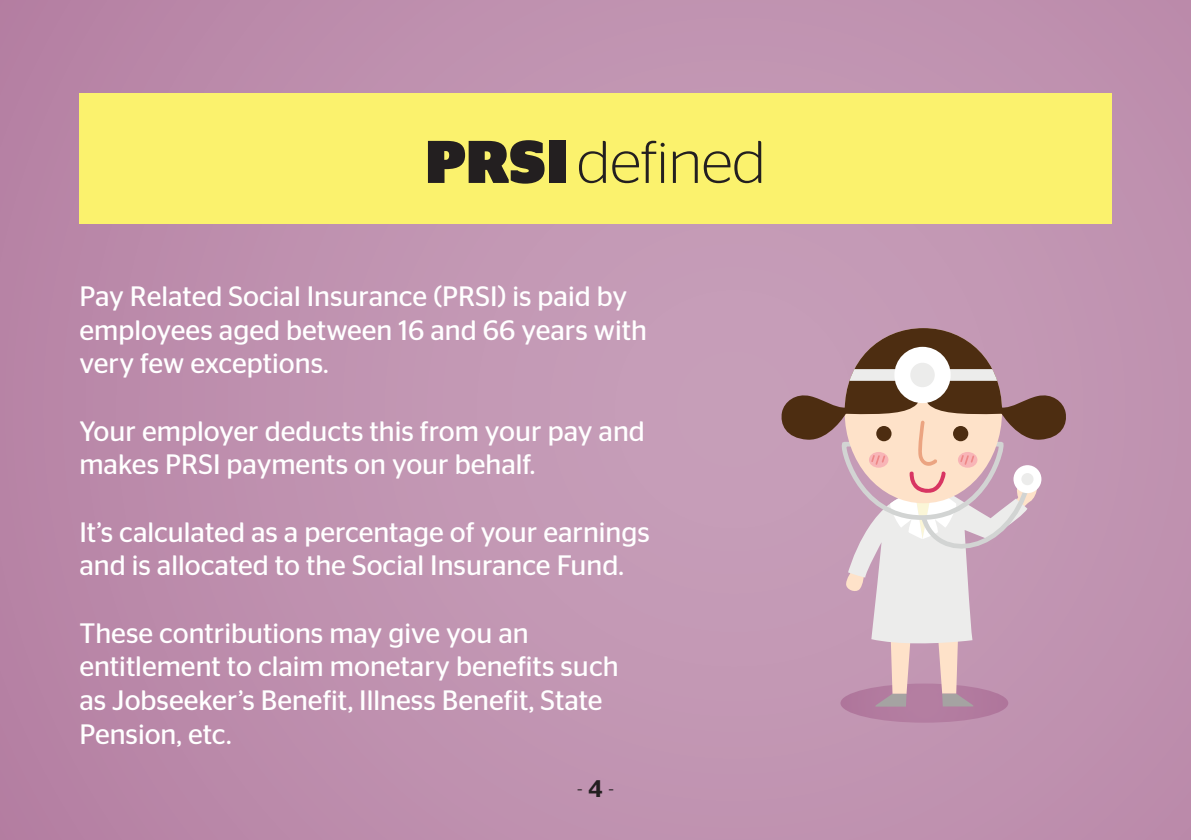
<style>
.page{position:relative;width:1191px;height:840px;background:#fff}
.page>*{position:absolute;margin:0;border:0;box-sizing:border-box;transform-origin:0 0}
.t1{font:300 60px "Stag Sans";color:#231f20}
.t2{font:28px/33.6px "Stag Sans";color:#fff}
.t3{font:300 24px "Stag Sans";color:#231f20}
.s1{font-weight:900}
.s2{font-weight:500}
</style>
<div class="page">
<div style="left:0;top:0;width:1191px;height:839px;background:linear-gradient(to right,#bc8bab,#c398b5)"></div>
<div style="left:79px;top:94px;width:1032px;height:130px;background:#fbf26d"></div>
<div style="left:840px;top:683px;width:168px;height:39px;background:#b37ca0;border-radius:50%"></div>
<svg style="left:779px;top:328px;width:288px;height:378px"></svg>
<div style="left:1013px;top:465px;width:28px;height:28px;background:#fff;border-radius:50%"></div>
<div style="left:1021px;top:473px;width:12px;height:12px;background:#ececeb;border-radius:50%"></div>
<h1 class="t1" style="left:425px;top:129px;width:342px"><span class="s1">PRSI</span> defined</h1>
<p class="t2" style="left:79px;top:279px;width:569px">Pay Related Social Insurance (PRSI) is paid by employees aged between 16 and 66 years with very few exceptions.</p>
<p class="t2" style="left:79px;top:413px;width:567px">Your employer deducts this from your pay and makes PRSI payments on your behalf.</p>
<p class="t2" style="left:79px;top:514px;width:572px">It’s calculated as a percentage of your earnings and is allocated to the Social Insurance Fund.</p>
<p class="t2" style="left:79px;top:615px;width:540px">These contributions may give you an entitlement to claim monetary benefits such as Jobseeker’s Benefit, Illness Benefit, State Pension, etc.</p>
<p class="t3" style="left:577px;top:774px;width:38px">- <span class="s2">4</span> -</p>
</div>
